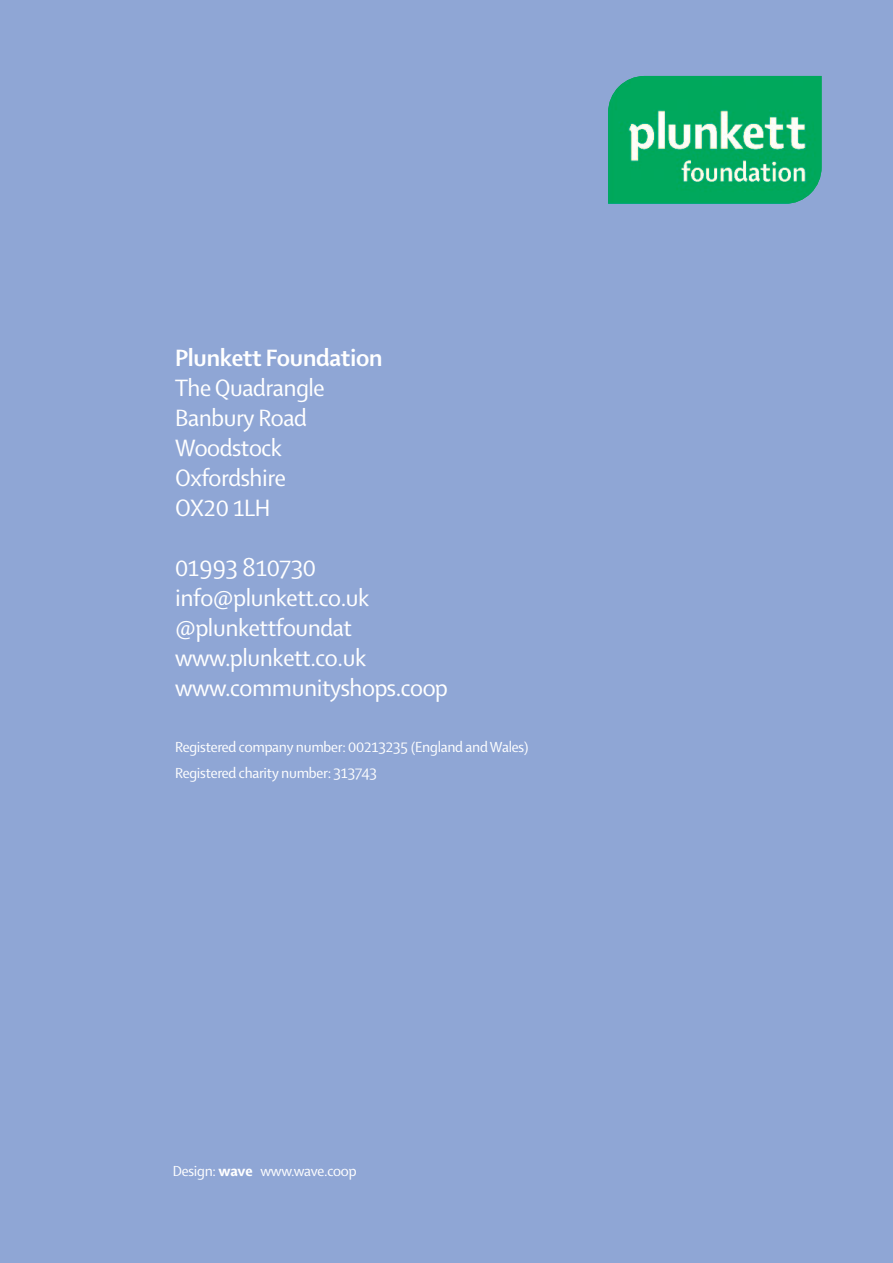
<style>
.page{position:relative;width:893px;height:1263px;background:#8fa6d5}
.page>*{position:absolute;margin:0;border:0;box-sizing:border-box;transform-origin:0 0}
.t1{font:25.5px/30px "Shaker 2";letter-spacing:-.015em;color:#fff}
.t2{font:700 25.5px "Shaker 2";letter-spacing:-.015em;color:#fff}
.t3{font:15.75px/25.5px "Shaker 2";letter-spacing:-.015em;color:#fff}
.s1{font-weight:800}
</style>
<div class="page">
<img style="left:608px;top:76px;width:214px;height:128px">
<p class="t2" style="left:175px;top:350px;width:209px">Plunkett Foundation</p>
<p class="t1" style="left:175px;top:376px;width:151px">TheQuadrangle<br>Banbury Road<br>Woodstock<br>Oxfordshire<br>OX20 1LH</p>
<p class="t1" style="left:175px;top:556px;width:274px">01993 810730 info@plunkett.co.uk @plunkettfoundat www.plunkett.co.uk www.communityshops.coop</p>
<p class="t3" style="left:175px;top:736px;width:355px">Registered company number: 00213235 (England andWales)<br>Registered charity number: 313743</p>
<p class="t3" style="left:173px;top:1160px;width:185px">Design: <span class="s1">wave</span> www.wave.coop</p>
</div>
